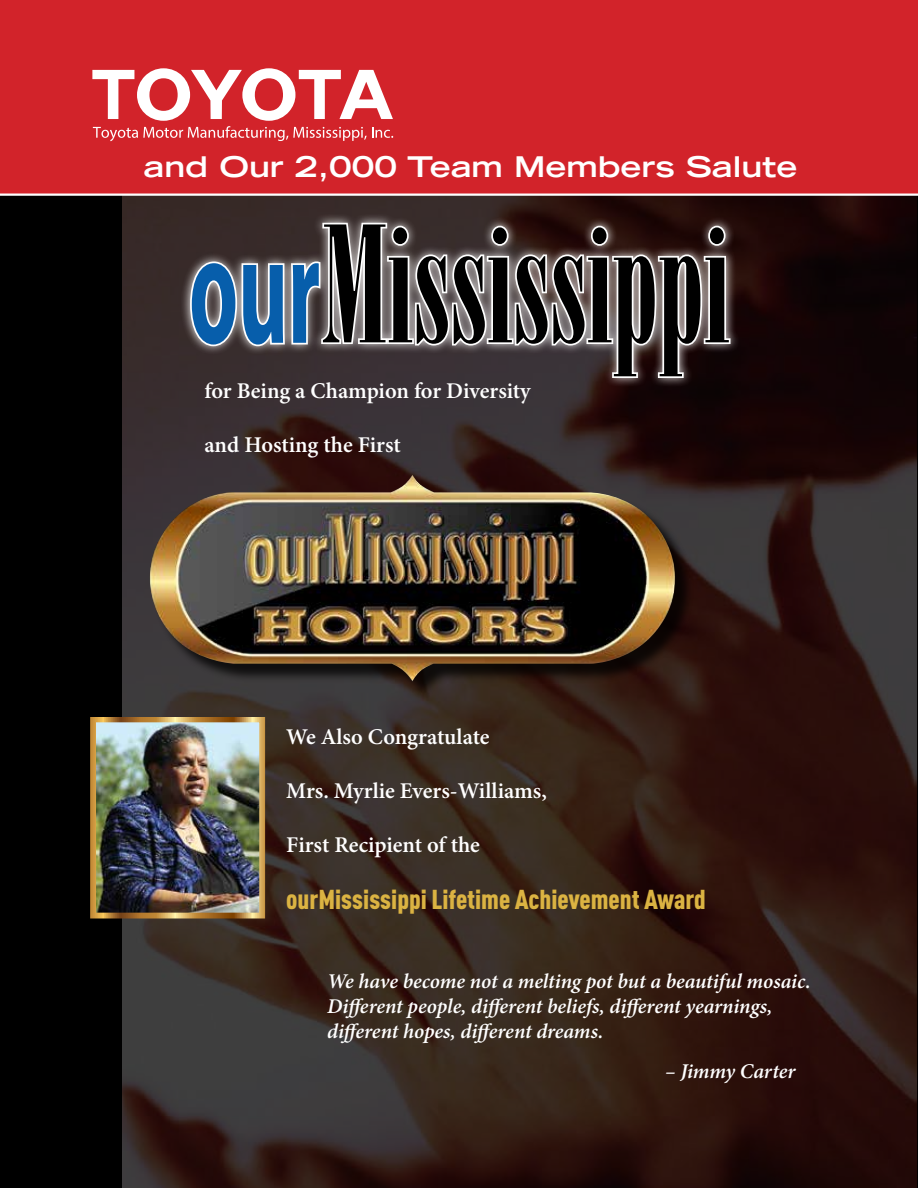
<style>
.page{position:relative;width:918px;height:1188px;background:#fff}
.page>*{position:absolute;margin:0;border:0;box-sizing:border-box;transform-origin:0 0}
.t1{font:700 expanded 28.5px "Trade Gothic LT Std";color:#fff;scale:1.1 1}
.t2{font:900 27px "DIN Cond";color:#dbb342}
.t3{font:600 22.5px "Minion Pro";letter-spacing:-.005em;color:#fff}
.t4{font:italic 600 21px/25.2px "Minion Pro";letter-spacing:-.005em;color:#fff}
</style>
<div class="page">
<img style="left:122px;top:196px;width:795px;height:992px">
<div style="left:0;top:150px;width:122px;height:1038px;background:#000"></div>
<div style="left:152px;top:478px;width:542px;height:221px;background:#000;opacity:.75"></div>
<img style="left:150px;top:475px;width:526px;height:206px">
<div style="left:0;top:0;width:918px;height:195px;background:#d2232a"></div>
<img style="left:90px;top:718px;width:175px;height:200px">
<hr style="left:0;top:194px;width:918px;height:2px;background:#fff">
<div style="left:181px;top:213px;width:559px;height:175px;background:#fff;opacity:.9"></div>
<svg style="left:188px;top:221px;width:544px;height:159px;background:#4a484e"></svg>
<svg style="left:92px;top:68px;width:301px;height:73px"></svg>
<h1 class="t1" style="left:144px;top:148px;width:596px">and Our 2,000 Team Members Salute</h1>
<p class="t3" style="left:205px;top:376px;width:328px">for Being a Champion for Diversity</p>
<p class="t3" style="left:205px;top:430px;width:198px">and Hosting the First</p>
<p class="t3" style="left:286px;top:721px;width:205px">We Also Congratulate</p>
<p class="t3" style="left:286px;top:775px;width:262px">Mrs. Myrlie Evers-Williams,</p>
<p class="t3" style="left:286px;top:829px;width:195px">First Recipient of the</p>
<p class="t2" style="left:286px;top:883px;width:421px">ourMississippi Lifetime Achievement Award</p>
<p class="t4" style="left:327px;top:968px;width:485px">We have become not a melting pot but a beautiful mosaic.<br>Different people, different beliefs, different yearnings, different hopes, different dreams.</p>
<p class="t4" style="left:665px;top:1059px;width:132px">– Jimmy Carter</p>
</div>
